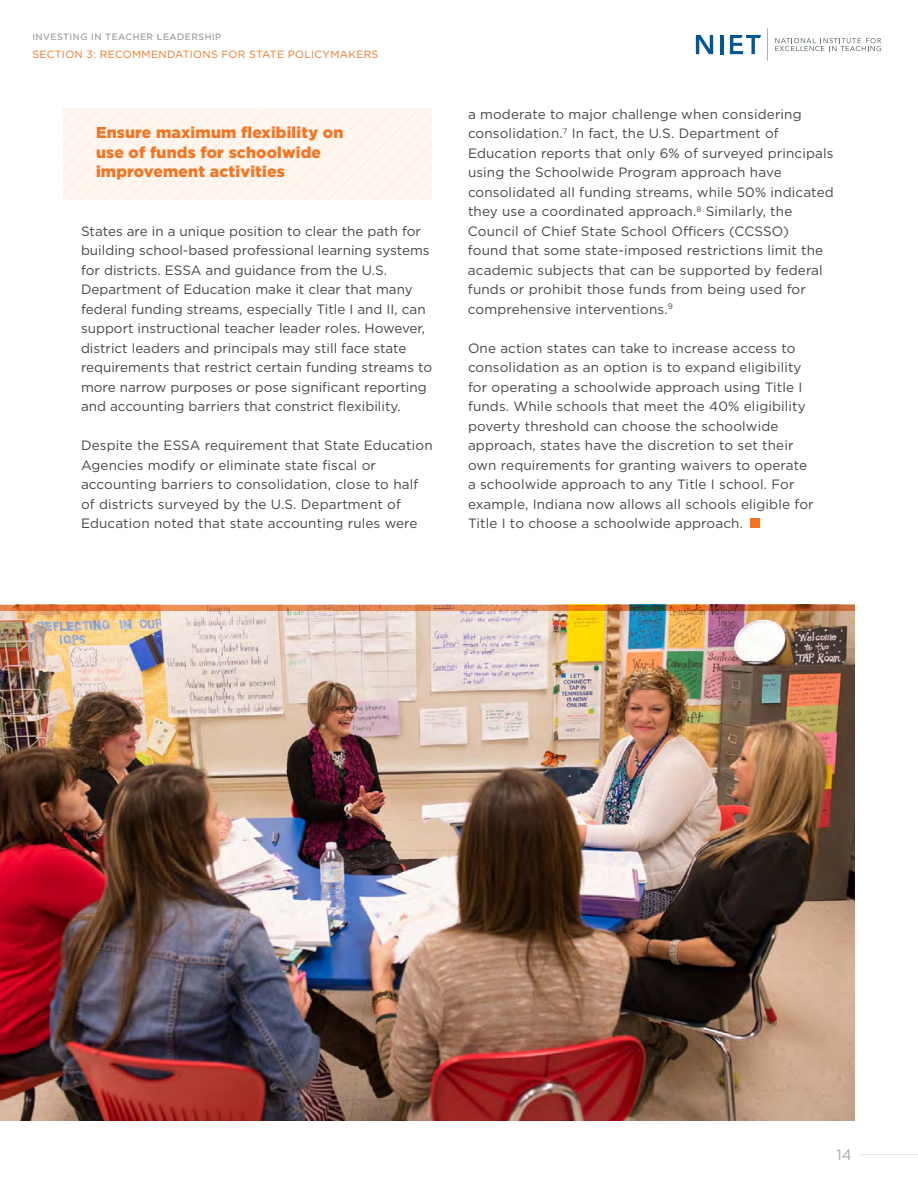
<style>
.page{position:relative;width:918px;height:1188px;background:#fff}
.page>*{position:absolute;margin:0;border:0;box-sizing:border-box;transform-origin:0 0}
.t1{font:900 15.75px/19.5px "Gotham";letter-spacing:.01em;color:#f47421}
.t2{font:15px "Gotham";color:#a7a9ac}
.t3{font:13.5px/19.5px "Gotham";letter-spacing:.01em;color:#464547}
.t4{font:10.5px "Gotham";letter-spacing:.03em;color:#f47421}
.t5{font:9px "Gotham";letter-spacing:.06em;color:#a7a9ac}
</style>
<div class="page">
<svg style="left:696px;top:35px;width:17px;height:19px"></svg>
<hr style="left:720px;top:35px;width:4px;height:19px;background:#005894">
<svg style="left:730px;top:35px;width:31px;height:19px"></svg>
<hr style="left:767px;top:29px;width:1px;height:32px;background:#6b757c">
<svg style="left:775px;top:38px;width:106px;height:13px"></svg>
<hr style="left:861px;top:1154px;width:57px;height:1px;background:#e6e7e8">
<svg style="left:63px;top:108px;width:369px;height:92px"></svg>
<div style="left:750px;top:519px;width:10px;height:9px;background:#f47421"></div>
<img style="left:0;top:611px;width:855px;height:509px">
<svg style="left:0;top:605px;width:855px;height:6px;background:#d1743d"></svg>
<p class="t5" style="left:32px;top:31px;width:190px">INVESTING IN TEACHER LEADERSHIP</p>
<p class="t4" style="left:32px;top:47px;width:347px">SECTION 3: RECOMMENDATIONS FOR STATE POLICYMAKERS</p>
<p class="t1" style="left:96px;top:123px;width:249px">Ensure maximum flexibility on use of funds for schoolwide improvement activities</p>
<p class="t3" style="left:81px;top:221px;width:353px">States are in a unique position to clear the path for building school-based professional learning systems for districts. ESSA and guidance from the U.S.<br>Department of Education make it clear that many federal funding streams, especially Title I and II, can support instructional teacher leader roles. However, district leaders and principals may still face state requirements that restrict certain funding streams to more narrow purposes or pose significant reporting and accounting barriers that constrict flexibility.</p>
<p class="t3" style="left:81px;top:435px;width:353px">Despite the ESSA requirement that State Education Agencies modify or eliminate state fiscal or accounting barriers to consolidation, close to half of districts surveyed by the U.S. Department of Education noted that state accounting rules were</p>
<p class="t3" style="left:468px;top:104px;width:367px">a moderate to major challenge when considering consolidation.<sup>7</sup> In fact, the U.S. Department of Education reports that only 6% of surveyed principals using the Schoolwide Program approach have consolidated all funding streams, while 50% indicated they use a coordinated approach.<sup>8</sup> Similarly, the Council of Chief State School Officers (CCSSO)<br>found that some state-imposed restrictions limit the academic subjects that can be supported by federal funds or prohibit those funds from being used for comprehensive interventions.<sup>9</sup></p>
<p class="t3" style="left:468px;top:338px;width:347px">One action states can take to increase access to consolidation as an option is to expand eligibility for operating a schoolwide approach using Title I funds. While schools that meet the 40% eligibility poverty threshold can choose the schoolwide approach, states have the discretion to set their own requirements for granting waivers to operate a schoolwide approach to any Title I school. For example, Indiana now allows all schools eligible for Title I to choose a schoolwide approach.</p>
<p class="t2" style="left:837px;top:1145px;width:17px">14</p>
</div>
